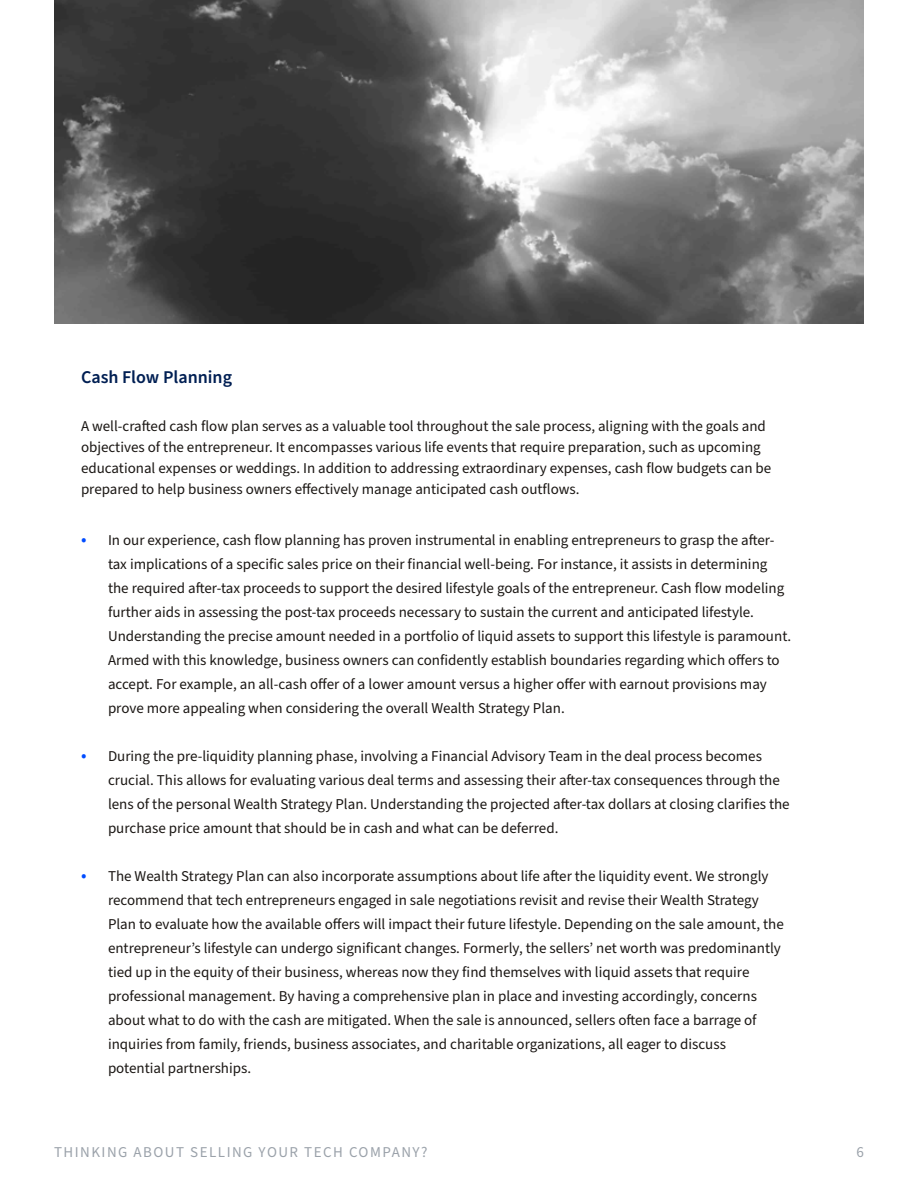
<style>
.page{position:relative;width:918px;height:1188px;background:#fff}
.page>*{position:absolute;margin:0;border:0;box-sizing:border-box;transform-origin:0 0}
.t1{font:600 18px "Source Sans Pro";color:#011f53}
.t2{font:15px/24px "Source Sans Pro";color:#1a1613}
.t3{font:15px "Source Sans Pro";letter-spacing:.1em;color:#9ba2aa}
.s1{font-size:18px;color:#004cff}
</style>
<div class="page">
<img style="left:54px;top:0;width:810px;height:324px">
<p class="t1" style="left:81px;top:365px;width:153px">Cash Flow Planning</p>
<p class="t2" style="left:81px;top:416px;width:692px;line-height:21px">A well-crafted cash flow plan serves as a valuable tool throughout the sale process, aligning with the goals and objectives of the entrepreneur. It encompasses various life events that require preparation, such as upcoming educational expenses or weddings. In addition to addressing extraordinary expenses, cash flow budgets can be prepared to help business owners effectively manage anticipated cash outflows.</p>
<p class="t2" style="left:108px;top:528px;width:685px;text-indent:-27px"><span class="s1">•</span> In our experience, cash flow planning has proven instrumental in enabling entrepreneurs to grasp the after&shy;tax implications of a specific sales price on their financial well-being. For instance, it assists in determining the required after-tax proceeds to support the desired lifestyle goals of the entrepreneur. Cash flow modeling further aids in assessing the post-tax proceeds necessary to sustain the current and anticipated lifestyle.<br>Understanding the precise amount needed in a portfolio of liquid assets to support this lifestyle is paramount.<br>Armed with this knowledge, business owners can confidently establish boundaries regarding which offers to accept. For example, an all-cash offer of a lower amount versus a higher offer with earnout provisions may prove more appealing when considering the overall Wealth Strategy Plan.</p>
<p class="t2" style="left:108px;top:744px;width:683px;text-indent:-27px"><span class="s1">•</span> During the pre-liquidity planning phase, involving a Financial Advisory Team in the deal process becomes crucial. This allows for evaluating various deal terms and assessing their after-tax consequences through the lens of the personal Wealth Strategy Plan. Understanding the projected after-tax dollars at closing clarifies the purchase price amount that should be in cash and what can be deferred.</p>
<p class="t2" style="left:108px;top:864px;width:677px;text-indent:-27px"><span class="s1">•</span> The Wealth Strategy Plan can also incorporate assumptions about life after the liquidity event. We strongly recommend that tech entrepreneurs engaged in sale negotiations revisit and revise their Wealth Strategy Plan to evaluate how the available offers will impact their future lifestyle. Depending on the sale amount, the entrepreneur’s lifestyle can undergo significant changes. Formerly, the sellers’ net worth was predominantly tied up in the equity of their business, whereas now they find themselves with liquid assets that require professional management. By having a comprehensive plan in place and investing accordingly, concerns about what to do with the cash are mitigated. When the sale is announced, sellers often face a barrage of inquiries from family, friends, business associates, and charitable organizations, all eager to discuss potential partnerships.</p>
<p class="t3" style="left:54px;top:1142px;width:375px">THINKING ABOUT SELLING YOUR TECH COMPANY?</p>
<p class="t3" style="left:857px;top:1142px;width:9px">6</p>
</div>
